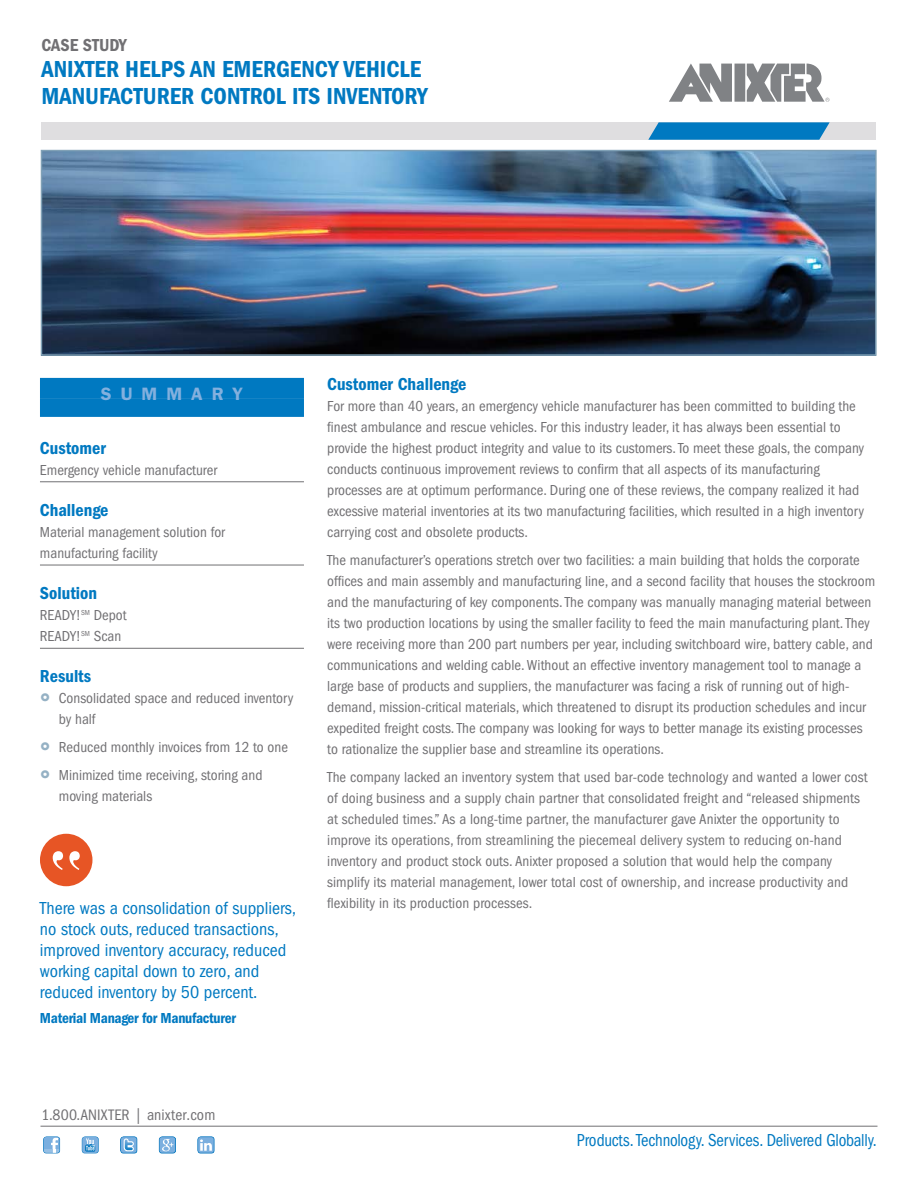
<style>
.page{position:relative;width:918px;height:1188px;background:#fff}
.page>*{position:absolute;margin:0;border:0;box-sizing:border-box;transform-origin:0 0}
.t1{font:24px/27px "ITC Franklin Gothic Std Dm Cd";color:#0079c1}
.t2{font:condensed 18px/21px "ITC Franklin Gothic Std";color:#0079c1}
.t3{font:18px "ITC Franklin Gothic Std Dm Cd";color:#0079c1}
.t4{font:condensed 18px "ITC Franklin Gothic Std";color:#0079c1;scale:.93 1}
.t5{font:18px "ITC Franklin Gothic Std Dm Cd";color:#717073}
.t6{font:600 18px "ITC Franklin Gothic Std";letter-spacing:.5em;color:#83b0de}
.t7{font:condensed 15.75px "ITC Franklin Gothic Std";letter-spacing:.01em;color:#717073}
.t8{font:condensed 15px/21px "ITC Franklin Gothic Std";color:#717073}
.t9{font:15px "ITC Franklin Gothic Std Dm Cd";letter-spacing:-.02em;color:#0079c1}
.s1{font-family:"ITC Franklin Gothic Std Hvy";font-stretch:normal;font-size:27px;color:#95b1c4}
</style>
<div class="page">
<div style="left:735px;top:64px;width:10px;height:38px;background:#808285"></div>
<svg style="left:669px;top:64px;width:63px;height:38px"></svg>
<svg style="left:747px;top:64px;width:82px;height:38px"></svg>
<div style="left:41px;top:122px;width:835px;height:18px;background:#dfdee0"></div>
<svg style="left:648px;top:122px;width:182px;height:18px"></svg>
<img style="left:44px;top:153px;width:830px;height:200px">
<div style="left:41px;top:150px;width:836px;height:206px;border:2px solid #80a1b6"></div>
<div style="left:40px;top:378px;width:264px;height:21px;background:#0079c1"></div>
<div style="left:40px;top:399px;width:264px;height:18px;background:#0079c1"></div>
<hr style="left:40px;top:481px;width:264px;height:1px;background:#717073">
<hr style="left:40px;top:565px;width:264px;height:1px;background:#717073">
<hr style="left:40px;top:648px;width:264px;height:1px;background:#717073">
<div style="left:40px;top:834px;width:52px;height:52px;background:#e75525;border-radius:50%"></div>
<svg style="left:53px;top:851px;width:27px;height:19px"></svg>
<hr style="left:40px;top:1126px;width:838px;height:1px;background:#717073">
<svg style="left:43px;top:1136px;width:17px;height:18px"></svg>
<svg style="left:120px;top:1136px;width:17px;height:18px"></svg>
<svg style="left:82px;top:1136px;width:17px;height:18px"></svg>
<svg style="left:159px;top:1136px;width:17px;height:18px"></svg>
<svg style="left:197px;top:1136px;width:18px;height:18px"></svg>
<p class="t5" style="left:41px;top:35px;width:87px">CASE STUDY</p>
<h1 class="t1" style="left:41px;top:55px;width:388px">ANIXTER HELPS AN EMERGENCY VEHICLE<br>MANUFACTURER CONTROL ITS INVENTORY</h1>
<p class="t6" style="left:101px;top:384px;width:144px">SUMMARY</p>
<p class="t3" style="left:40px;top:437px;width:67px">Customer</p>
<p class="t8" style="left:40px;top:459px;width:179px">Emergency vehicle manufacturer</p>
<p class="t3" style="left:40px;top:500px;width:70px">Challenge</p>
<p class="t8" style="left:40px;top:522px;width:187px">Material management solution for manufacturing facility</p>
<p class="t3" style="left:40px;top:583px;width:59px">Solution</p>
<p class="t8" style="left:40px;top:605px;width:88px">READY!<sup>SM</sup> Depot<br>READY!<sup>SM</sup> Scan</p>
<p class="t3" style="left:40px;top:666px;width:53px">Results</p>
<p class="t8" style="left:59px;top:688px;width:236px;text-indent:-19px"><span class="s1">°</span> Consolidated space and reduced inventory by half</p>
<p class="t8" style="left:40px;top:733px;width:250px;line-height:27.8px"><span class="s1">°</span> Reduced monthly invoices from 12 to one <span class="s1">°</span> Minimized time receiving, storing and</p>
<p class="t8" style="left:59px;top:786px;width:95px">moving materials</p>
<p class="t2" style="left:40px;top:898px;width:258px">There was a consolidation of suppliers, no stock outs, reduced transactions, improved inventory accuracy, reduced working capital down to zero, and reduced inventory by 50 percent.</p>
<p class="t9" style="left:40px;top:1009px;width:197px">Material Manager for Manufacturer</p>
<p class="t3" style="left:327px;top:374px;width:141px">Customer Challenge</p>
<p class="t8" style="left:327px;top:396px;width:538px">For more than 40 years, an emergency vehicle manufacturer has been committed to building the finest ambulance and rescue vehicles. For this industry leader, it has always been essential to provide the highest product integrity and value to its customers. To meet these goals, the company conducts continuous improvement reviews to confirm that all aspects of its manufacturing processes are at optimum performance. During one of these reviews, the company realized it had excessive material inventories at its two manufacturing facilities, which resulted in a high inventory carrying cost and obsolete products.</p>
<p class="t8" style="left:327px;top:550px;width:549px">The manufacturer’s operations stretch over two facilities: a main building that holds the corporate offices and main assembly and manufacturing line, and a second facility that houses the stockroom and the manufacturing of key components. The company was manually managing material between its two production locations by using the smaller facility to feed the main manufacturing plant. They were receiving more than 200 part numbers per year, including switchboard wire, battery cable, and communications and welding cable. Without an effective inventory management tool to manage a large base of products and suppliers, the manufacturer was facing a risk of running out of high&shy;demand, mission-critical materials, which threatened to disrupt its production schedules and incur expedited freight costs. The company was looking for ways to better manage its existing processes to rationalize the supplier base and streamline its operations.</p>
<p class="t8" style="left:327px;top:767px;width:542px">The company lacked an inventory system that used bar-code technology and wanted a lower cost of doing business and a supply chain partner that consolidated freight and “released shipments at scheduled times.” As a long-time partner, the manufacturer gave Anixter the opportunity to improve its operations, from streamlining the piecemeal delivery system to reducing on-hand inventory and product stock outs. Anixter proposed a solution that would help the company simplify its material management, lower total cost of ownership, and increase productivity and flexibility in its production processes.</p>
<p class="t7" style="left:41px;top:1106px;width:175px">1.800.ANIXTER | anixter.com</p>
<p class="t4" style="left:577px;top:1130px;width:324px">Products. Technology. Services. Delivered Globally.</p>
</div>
